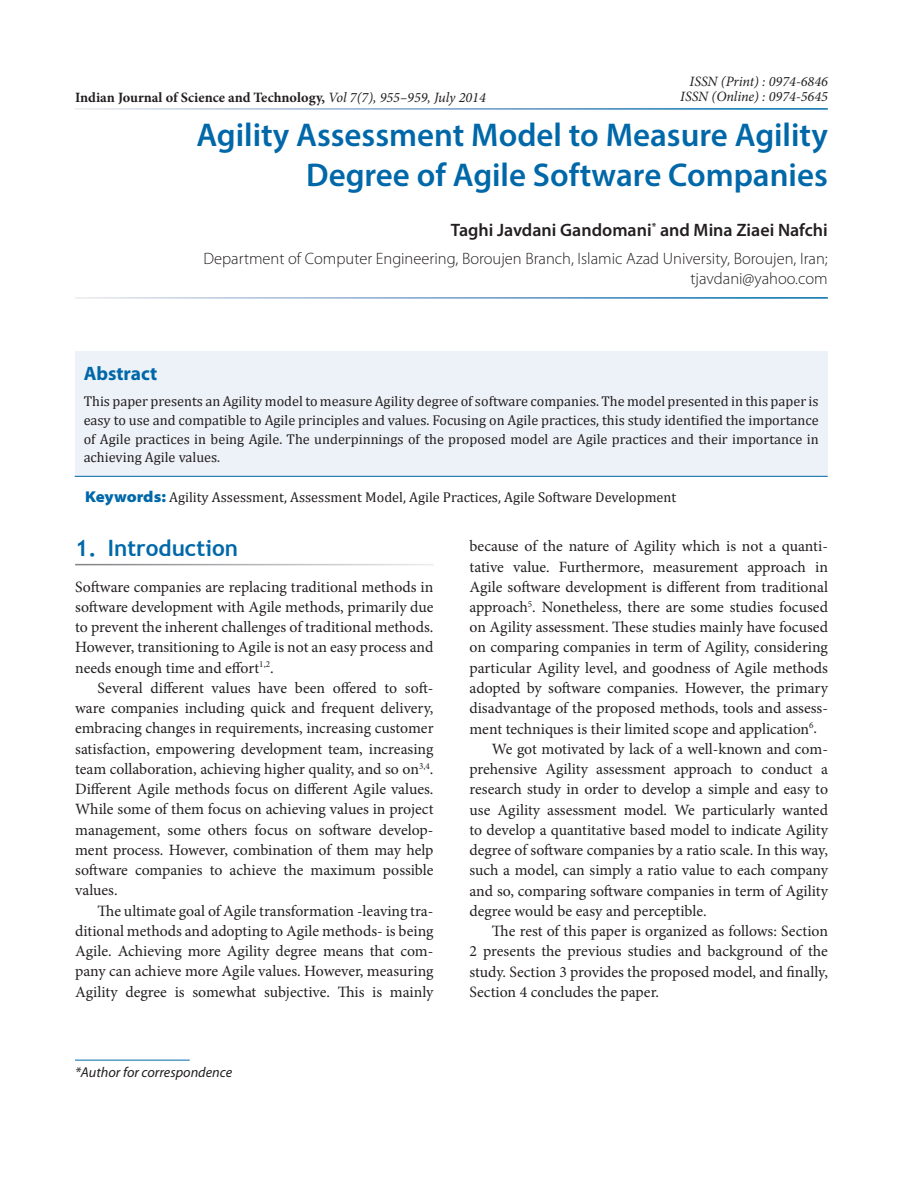
<style>
.page{position:relative;width:918px;height:1188px;background:#fff}
.page>*{position:absolute;margin:0;border:0;box-sizing:border-box;transform-origin:0 0}
.t1{font:600 33px/40.5px "Myriad Pro";color:#0068a9;text-align:right}
.t2{font:700 22.5px "Trebuchet MS";color:#0068a9}
.t3{font:700 19.5px "Myriad Pro";color:#0068a9}
.t4{font:600 18px "Myriad Pro";color:#231f20}
.t5{font:300 16.5px/19.5px "Myriad Pro";color:#231f20;text-align:right}
.t6{font:15.75px/20.2px "Minion Pro";color:#231f20;text-align:justify}
.t7{font:14.25px/18.8px "Cambria";color:#231f20;text-align:justify}
.t8{font:700 14.25px "Minion Pro";color:#231f20}
.t9{font:italic 14.25px/15px "Minion Pro";color:#231f20;text-align:right}
.t10{font:italic 14.25px "Myriad Pro";color:#231f20}
.s1{font-weight:400;font-style:italic}
.s2{font-family:"Myriad Pro";font-weight:900;font-stretch:semi-expanded;font-size:15.75px;color:#0068a9}
</style>
<div class="page">
<div style="left:75px;top:352px;width:753px;height:125px;background:#edf2f8"></div>
<hr style="left:75px;top:476px;width:753px;height:1px;background:#0068a9">
<hr style="left:75px;top:1060px;width:115px;height:1px;background:#0068a9">
<p class="t9" style="left:680px;top:74px;width:149px">ISSN (Print) : 0974-6846<br>ISSN (Online) : 0974-5645</p>
<h1 class="t1" style="left:196px;top:113px;width:633px">Agility Assessment Model to Measure Agility<br>Degree of Agile Software Companies</h1>
<p class="t4" style="left:451px;top:218px;width:379px">Taghi Javdani Gandomani<sup>*</sup> and Mina Ziaei Nafchi</p>
<p class="t5" style="left:203px;top:249px;width:626px">Department of Computer Engineering, Boroujen Branch, Islamic Azad University, Boroujen, Iran; tjavdani@yahoo.com</p>
<p class="t8" style="left:75px;top:87px;width:412px">Indian Journal of Science and Technology, <span class="s1">Vol 7(7), 955–959, July 2014</span></p>
<p class="t3" style="left:84px;top:361px;width:75px">Abstract</p>
<p class="t7" style="left:84px;top:392px;width:737px">This paper presents an Agility model to measure Agility degree of software companies. The model presented in this paper is easy to use and compatible to Agile principles and values. Focusing on Agile practices, this study identified the importance of Agile practices in being Agile. The underpinnings of the proposed model are Agile practices and their importance in achieving Agile values.</p>
<p class="t7" style="left:85px;top:488px;width:593px"><span class="s2">Keywords:</span> Agility Assessment, Assessment Model, Agile Practices, Agile Software Development</p>
<h2 class="t2" style="left:75px;top:534px;width:164px">1. Introduction</h2>
<p class="t6" style="left:75px;top:577px;width:360px">Software companies are replacing traditional methods in software development with Agile methods, primarily due to prevent the inherent challenges of traditional methods.<br>However, transitioning to Agile is not an easy process and needs enough time and effort<sup>1,2</sup>.</p>
<p class="t6" style="left:75px;top:678px;width:360px;text-indent:23px">Several different values have been offered to soft&shy;ware companies including quick and frequent delivery, embracing changes in requirements, increasing customer satisfaction, empowering development team, increasing team collaboration, achieving higher quality, and so on<sup>3,4</sup>.<br>Different Agile methods focus on different Agile values.<br>While some of them focus on achieving values in project management, some others focus on software develop&shy;ment process. However, combination of them may help software companies to achieve the maximum possible values.</p>
<p class="t6" style="left:75px;top:901px;width:360px;text-indent:23px">The ultimate goal of Agile transformation -leaving tra&shy;ditional methods and adopting to Agile methods- is being Agile. Achieving more Agility degree means that com&shy;pany can achieve more Agile values. However, measuring Agility degree is somewhat subjective. This is mainly</p>
<p class="t10" style="left:75px;top:1065px;width:159px">*Author for correspondence</p>
<p class="t6" style="left:470px;top:536px;width:360px">because of the nature of Agility which is not a quanti-</p>
<p class="t6" style="left:470px;top:556px;width:360px">tative value. Furthermore, measurement approach in</p>
<p class="t6" style="left:470px;top:577px;width:360px">Agile software development is different from traditional</p>
<p class="t6" style="left:470px;top:597px;width:360px">approach<sup>5</sup>. Nonetheless, there are some studies focused</p>
<p class="t6" style="left:469px;top:617px;width:360px">on Agility assessment. These studies mainly have focused</p>
<p class="t6" style="left:469px;top:637px;width:360px">on comparing companies in term of Agility, considering</p>
<p class="t6" style="left:469px;top:658px;width:360px">particular Agility level, and goodness of Agile methods</p>
<p class="t6" style="left:469px;top:678px;width:360px">adopted by software companies. However, the primary</p>
<p class="t6" style="left:469px;top:698px;width:360px">disadvantage of the proposed methods, tools and assess-</p>
<p class="t6" style="left:469px;top:718px;width:349px">ment techniques is their limited scope and application<sup>6</sup>.</p>
<p class="t6" style="left:492px;top:739px;width:337px">We got motivated by lack of a well-known and com-</p>
<p class="t6" style="left:469px;top:759px;width:360px">prehensive Agility assessment approach to conduct a</p>
<p class="t6" style="left:469px;top:779px;width:360px">research study in order to develop a simple and easy to</p>
<p class="t6" style="left:469px;top:799px;width:360px">use Agility assessment model. We particularly wanted</p>
<p class="t6" style="left:469px;top:820px;width:360px">to develop a quantitative based model to indicate Agility</p>
<p class="t6" style="left:469px;top:840px;width:360px">degree of software companies by a ratio scale. In this way,</p>
<p class="t6" style="left:469px;top:860px;width:360px">such a model, can simply a ratio value to each company</p>
<p class="t6" style="left:469px;top:880px;width:360px">and so, comparing software companies in term of Agility</p>
<p class="t6" style="left:469px;top:901px;width:239px">degree would be easy and perceptible.</p>
<p class="t6" style="left:492px;top:921px;width:338px">The rest of this paper is organized as follows: Section</p>
<p class="t6" style="left:469px;top:941px;width:360px">2 presents the previous studies and background of the</p>
<p class="t6" style="left:469px;top:961px;width:360px">study. Section 3 provides the proposed model, and finally,</p>
<p class="t6" style="left:469px;top:982px;width:191px">Section 4 concludes the paper.</p>
</div>
